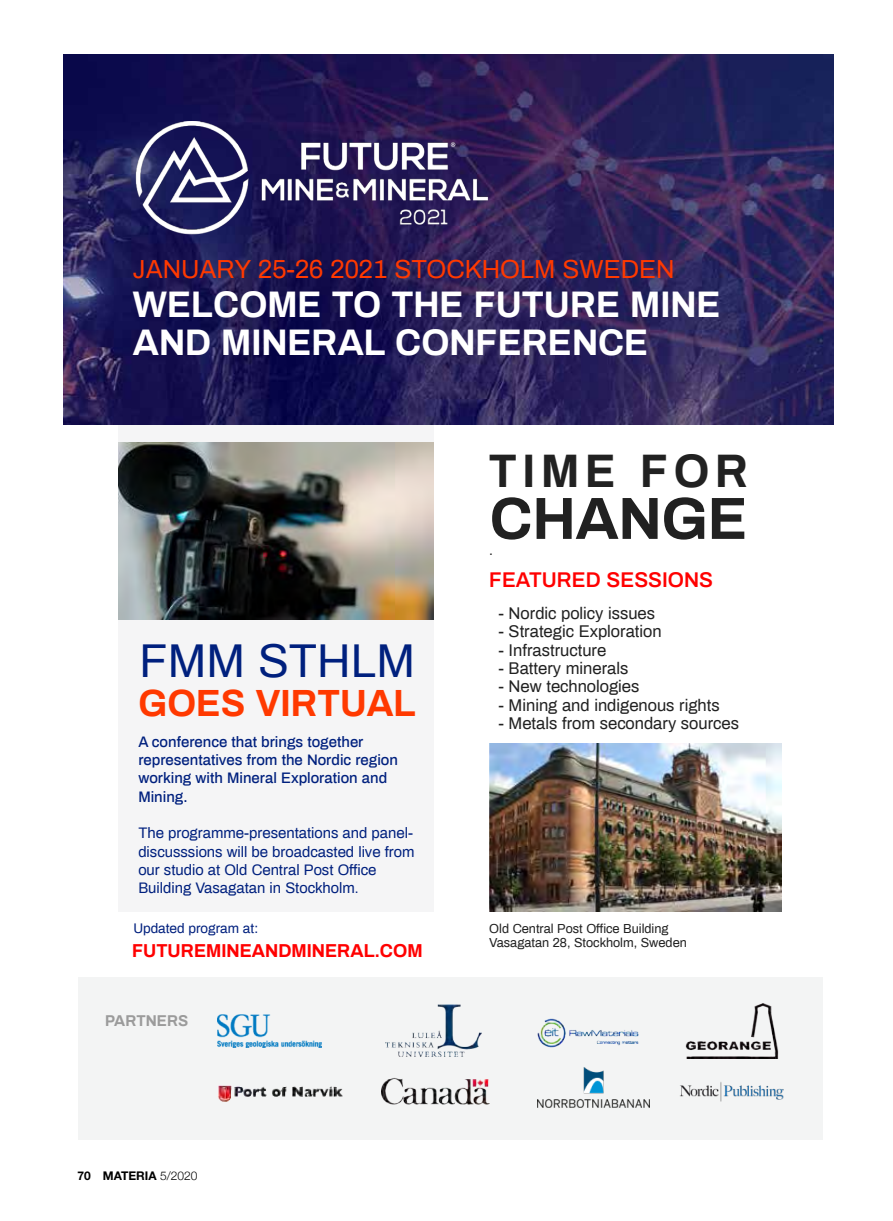
<style>
.page{position:relative;width:893px;height:1221px;background:#fff}
.page>*{position:absolute;margin:0;border:0;box-sizing:border-box;transform-origin:0 0}
.t1{font:700 59.55px "Archivo";color:#212121}
.t2{font:46.35px "Archivo";color:#00207e}
.t3{font:700 45.9px "Archivo";letter-spacing:.125em;color:#212121}
.t4{font:700 37.05px "Archivo";color:#ff3900}
.t5{font:700 36.15px/37.3px "Archivo";color:#fff}
.t6{font:25.5px "Archivo";color:#ff3900}
.t7{font:600 20.85px "Archivo";color:#f00}
.t8{font:700 18.3px "Archivo";color:#f00}
.t9{font:16.65px "Archivo";color:#212121}
.t10{font:700 15.3px "Archivo";color:#9b9b9b}
.t11{font:14.85px/18.3px "Archivo";color:#00207e}
.t12{font:500 14.85px/18.3px "Archivo";color:#00207e}
.t13{font:13.8px "Archivo";color:#212121}
.t14{font:13.65px "Archivo";color:#00207e}
.t15{font:12.75px/14.1px "Archivo";color:#212121}
.t16{font:700 12px "Helvetica Neue LT Std";color:#000}
.s1{font-size:13.65px}
.s2{font-family:"Helvetica Neue";font-weight:300}
</style>
<div class="page">
<div style="left:119px;top:409px;width:315px;height:502px;background:#f5f5f6"></div>
<img style="left:119px;top:442px;width:315px;height:177px">
<div style="left:78px;top:976px;width:745px;height:162px;background:#f3f4f4"></div>
<img style="left:218px;top:1085px;width:125px;height:17px">
<img style="left:64px;top:54px;width:769px;height:370px">
<img style="left:133px;top:122px;width:356px;height:112px">
<img style="left:489px;top:743px;width:293px;height:168px">
<img style="left:685px;top:1003px;width:94px;height:55px">
<img style="left:385px;top:1004px;width:97px;height:51px">
<img style="left:218px;top:1014px;width:103px;height:34px">
<img style="left:680px;top:1082px;width:103px;height:19px">
<img style="left:382px;top:1055px;width:107px;height:50px">
<img style="left:537px;top:1018px;width:102px;height:30px">
<img style="left:537px;top:1067px;width:113px;height:41px">
<h3 class="t6" style="left:133px;top:251px;width:543px">JANUARY 25-26 2021 STOCKHOLM SWEDEN</h3>
<h3 class="t5" style="left:133px;top:286px;width:589px">WELCOME TO THE FUTURE MINE<br>AND MINERAL CONFERENCE</h3>
<h2 class="t2" style="left:140px;top:629px;width:277px">FMM STHLM</h2>
<h3 class="t4" style="left:139px;top:677px;width:279px">GOES VIRTUAL</h3>
<p class="t12" style="left:138px;top:731px;width:261px">A conference that brings together representatives from the Nordic region working with Mineral Exploration and<br>Mining.</p>
<p class="t11" style="left:138px;top:823px;width:278px">The programme-presentations and panel&shy;discusssions will be broadcasted live from our studio at Old Central Post Office Building Vasagatan in Stockholm<span class="s1">.</span></p>
<p class="t14" style="left:133px;top:919px;width:126px">Updated program at:</p>
<p class="t8" style="left:132px;top:937px;width:292px">FUTUREMINEANDMINERAL.COM</p>
<p class="t10" style="left:105px;top:1010px;width:85px">PARTNERS</p>
<p class="t16" style="left:78px;top:1168px;width:121px">70 MATERIA <span class="s2">5/2020</span></p>
<h3 class="t3" style="left:489px;top:440px;width:261px">TIME FOR</h3>
<h1 class="t1" style="left:490px;top:477px;width:259px">CHANGE</h1>
<p class="t13" style="left:489px;top:540px;width:6px">.</p>
<p class="t7" style="left:489px;top:565px;width:225px">FEATURED SESSIONS</p>
<p class="t9" style="left:498px;top:602px;width:158px">- Nordic policy issues</p>
<p class="t9" style="left:498px;top:620px;width:165px">- Strategic Exploration</p>
<p class="t9" style="left:498px;top:638px;width:109px">- Infrastructure</p>
<p class="t9" style="left:498px;top:656px;width:131px">- Battery minerals</p>
<p class="t9" style="left:498px;top:675px;width:143px">- New technologies</p>
<p class="t9" style="left:498px;top:693px;width:223px">- Mining and indigenous rights</p>
<p class="t9" style="left:498px;top:711px;width:242px">- Metals from secondary sources</p>
<p class="t15" style="left:489px;top:920px;width:199px">Old Central Post Office Building<br>Vasagatan 28, Stockholm, Sweden</p>
</div>
